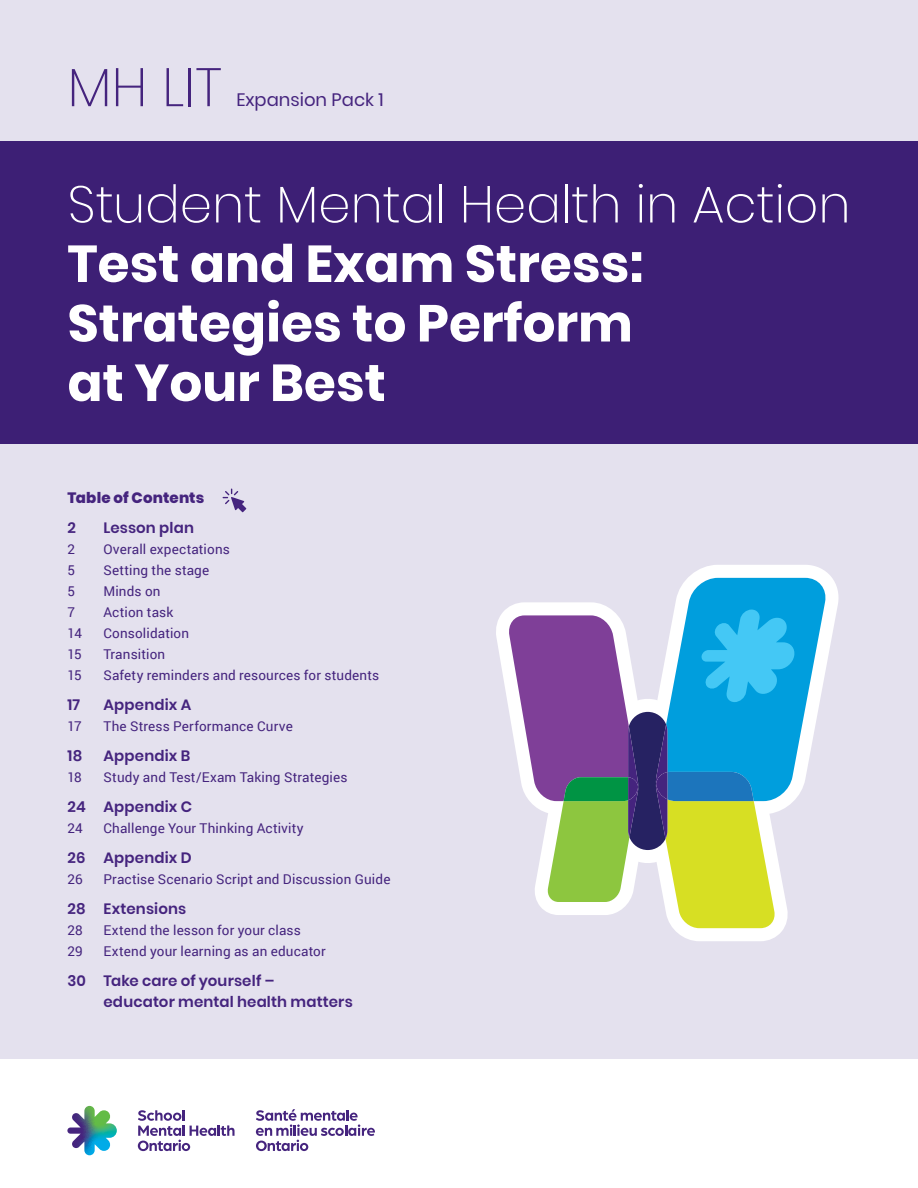
<style>
.page{position:relative;width:918px;height:1188px;background:#fff}
.page>*{position:absolute;margin:0;border:0;box-sizing:border-box;transform-origin:0 0}
.t1{font:200 54px "Poppins";color:#45247e}
.t2{font:700 51.75px/59.6px "Poppins";color:#fff}
.t3{font:200 51.75px "Poppins";letter-spacing:-.005em;color:#fff}
.Lesson{font:18px "Poppins";color:#45247e}
.t4{font:600 15px/21px "Poppins";letter-spacing:.01em;color:#45247e}
.t5{font:800 15px "Poppins";letter-spacing:.01em;color:#45247e}
.t6{font:13.5px "Roboto";letter-spacing:.01em;color:#45247e}
</style>
<div class="page">
<div style="left:0;top:0;width:918px;height:1058px;background:#e4e1ee"></div>
<div style="left:0;top:142px;width:918px;height:302px;background:#3d1f75"></div>
<svg style="left:223px;top:489px;width:23px;height:23px"></svg>
<svg style="left:496px;top:565px;width:343px;height:376px"></svg>
<svg style="left:507px;top:578px;width:321px;height:350px"></svg>
<svg style="left:67px;top:1106px;width:50px;height:49px"></svg>
<svg style="left:256px;top:1109px;width:119px;height:42px"></svg>
<svg style="left:138px;top:1110px;width:97px;height:41px"></svg>
<p class="t1" style="left:68px;top:56px;width:156px">MH LIT</p>
<p class="Lesson" style="left:236px;top:89px;width:149px">Expansion Pack 1</p>
<h2 class="t3" style="left:68px;top:174px;width:785px">Student Mental Health in Action</h2>
<h2 class="t2" style="left:68px;top:234px;width:578px">Test and Exam Stress:<br>Strategies to Perform at Your Best</h2>
<p class="t5" style="left:68px;top:489px;width:138px">Table of Contents</p>
<p class="t4" style="left:68px;top:517px;width:10px">2</p>
<p class="t4" style="left:104px;top:517px;width:92px">Lesson plan</p>
<p class="t6" style="left:68px;top:539px;width:9px">2</p>
<p class="t6" style="left:104px;top:539px;width:128px">Overall expectations</p>
<p class="t6" style="left:68px;top:560px;width:9px">5</p>
<p class="t6" style="left:104px;top:560px;width:107px">Setting the stage</p>
<p class="t6" style="left:68px;top:581px;width:9px">5</p>
<p class="t6" style="left:104px;top:581px;width:59px">Minds on</p>
<p class="t6" style="left:68px;top:602px;width:9px">7</p>
<p class="t6" style="left:104px;top:602px;width:71px">Action task</p>
<p class="t6" style="left:68px;top:623px;width:16px">14</p>
<p class="t6" style="left:103px;top:623px;width:87px">Consolidation</p>
<p class="t6" style="left:68px;top:644px;width:16px">15</p>
<p class="t6" style="left:104px;top:644px;width:63px">Transition</p>
<p class="t6" style="left:68px;top:665px;width:16px">15</p>
<p class="t6" style="left:104px;top:665px;width:277px">Safety reminders and resources for students</p>
<p class="t4" style="left:68px;top:694px;width:14px">17</p>
<p class="t4" style="left:104px;top:694px;width:89px">Appendix A</p>
<p class="t6" style="left:68px;top:716px;width:16px">17</p>
<p class="t6" style="left:104px;top:716px;width:191px">The Stress Performance Curve</p>
<p class="t4" style="left:68px;top:745px;width:16px">18</p>
<p class="t4" style="left:104px;top:745px;width:88px">Appendix B</p>
<p class="t6" style="left:68px;top:767px;width:16px">18</p>
<p class="t6" style="left:104px;top:767px;width:245px">Study and Test/Exam Taking Strategies</p>
<p class="t4" style="left:68px;top:796px;width:126px">24 Appendix C</p>
<p class="t6" style="left:68px;top:818px;width:17px">24</p>
<p class="t6" style="left:104px;top:818px;width:202px">Challenge Your Thinking Activity</p>
<p class="t4" style="left:68px;top:847px;width:126px">26 Appendix D</p>
<p class="t6" style="left:68px;top:869px;width:17px">26</p>
<p class="t6" style="left:104px;top:869px;width:289px">Practise Scenario Script and Discussion Guide</p>
<p class="t4" style="left:68px;top:898px;width:120px">28 Extensions</p>
<p class="t6" style="left:68px;top:920px;width:17px">28</p>
<p class="t6" style="left:104px;top:920px;width:199px">Extend the lesson for your class</p>
<p class="t6" style="left:68px;top:941px;width:17px">29</p>
<p class="t6" style="left:104px;top:941px;width:224px">Extend your learning as an educator</p>
<p class="t4" style="left:104px;top:970px;width:251px;text-indent:-36px">30 Take care of yourself –<br>educator mental health matters</p>
</div>
